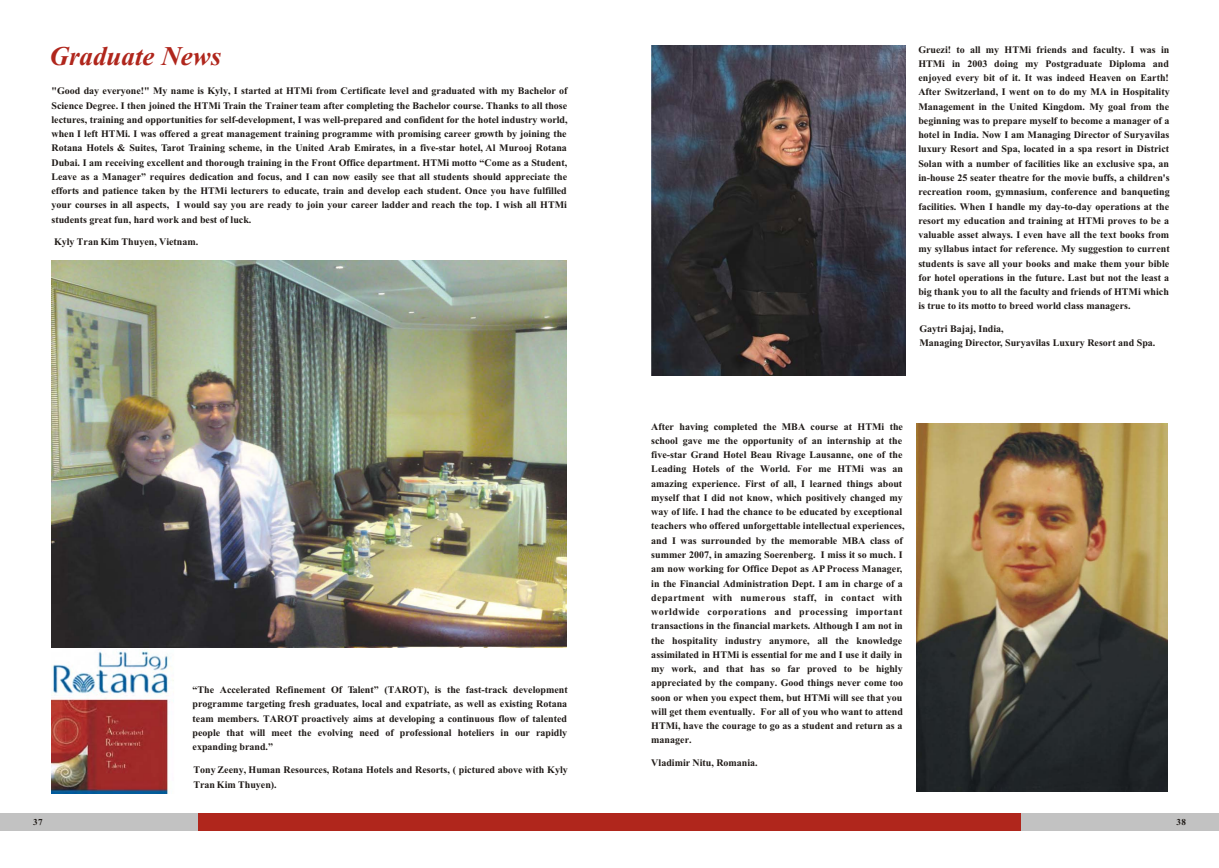
<style>
.page{position:relative;width:1219px;height:868px;background:#fff}
.page>*{position:absolute;margin:0;border:0;box-sizing:border-box;transform-origin:0 0}
.t1{font:italic 700 27px "Times New Roman";color:#b0261c}
.t2{font:700 10px/14.3px "Times New Roman CE";color:#1f1a17;text-align:justify}
.t3{font:700 9.1px "Times New Roman CE";color:#1f1a17}
</style>
<div class="page">
<div style="left:0;top:813px;width:609px;height:18px;background:#c2c2c2"></div>
<div style="left:198px;top:813px;width:411px;height:18px;background:#b0261c"></div>
<div style="left:609px;top:813px;width:610px;height:18px;background:#c2c2c2"></div>
<div style="left:609px;top:813px;width:411px;height:18px;background:#b0261c"></div>
<img style="left:51px;top:650px;width:123px;height:143px">
<img style="left:652px;top:46px;width:253px;height:329px">
<img style="left:51px;top:260px;width:516px;height:387px">
<img style="left:917px;top:424px;width:251px;height:368px">
<h1 class="t1" style="left:50px;top:46px;width:173px">Graduate News</h1>
<p class="t2" style="left:51px;top:85px;width:518px">"Good day everyone!" My name is Kyly, I started at HTMi from Certificate level and graduated with my Bachelor of Science Degree. I then joined the HTMi Train the Trainer team after completing the Bachelor course. Thanks to all those lectures, training and opportunities for self-development, I was well-prepared and confident for the hotel industry world, when I left HTMi. I was offered a great management training programme with promising career growth by joining the Rotana Hotels &amp; Suites, Tarot Training scheme, in the United Arab Emirates, in a five-star hotel, Al Murooj Rotana Dubai. I am receiving excellent and thorough training in the Front Office department. HTMi motto “Come as a Student, Leave as a Manager” requires dedication and focus, and I can now easily see that all students should appreciate the efforts and patience taken by the HTMi lecturers to educate, train and develop each student. Once you have fulfilled your courses in all aspects, I would say you are ready to join your career ladder and reach the top. I wish all HTMi students great fun, hard work and best of luck.</p>
<p class="t2" style="left:54px;top:235px;width:146px">Kyly Tran Kim Thuyen, Vietnam.</p>
<p class="t2" style="left:193px;top:684px;width:377px">“The Accelerated Refinement Of Talent” (TAROT), is the fast-track development programme targeting fresh graduates, local and expatriate, as well as existing Rotana team members. TAROT proactively aims at developing a continuous flow of talented people that will meet the evolving need of professional hoteliers in our rapidly expanding brand.”</p>
<p class="t2" style="left:193px;top:764px;width:376px">Tony Zeeny, Human Resources, Rotana Hotels and Resorts, ( pictured above with Kyly<br>Tran Kim Thuyen).</p>
<p class="t2" style="left:918px;top:43px;width:253px">Gruezi! to all my HTMi friends and faculty. I was in HTMi in 2003 doing my Postgraduate Diploma and enjoyed every bit of it. It was indeed Heaven on Earth!<br>After Switzerland, I went on to do my MA in Hospitality Management in the United Kingdom. My goal from the beginning was to prepare myself to become a manager of a hotel in India. Now I am Managing Director of Suryavilas luxury Resort and Spa, located in a spa resort in District Solan with a number of facilities like an exclusive spa, an in-house 25 seater theatre for the movie buffs, a children's recreation room, gymnasium, conference and banqueting facilities. When I handle my day-to-day operations at the resort my education and training at HTMi proves to be a valuable asset always. I even have all the text books from my syllabus intact for reference. My suggestion to current students is save all your books and make them your bible for hotel operations in the future. Last but not the least a big thank you to all the faculty and friends of HTMi which is true to its motto to breed world class managers.</p>
<p class="t2" style="left:919px;top:322px;width:238px">Gaytri Bajaj, India,<br>Managing Director, Suryavilas Luxury Resort and Spa.</p>
<p class="t2" style="left:651px;top:420px;width:255px;text-align:left">After having completed the MBA course at HTMi the school gave me the opportunity of an internship at the five-star Grand Hotel Beau Rivage Lausanne, one of the Leading Hotels of the World. For me HTMi was an amazing experience. First of all, I learned things about myself that I did not know, which positively changed my way of life. I had the chance to be educated by exceptional teachers who offered unforgettable intellectual experiences, and I was surrounded by the memorable MBA class of summer 2007, in amazing Soerenberg. I miss it so much. I am now working for Office Depot as AP Process Manager, in the Financial Administration Dept. I am in charge of a department with numerous staff, in contact with worldwide corporations and processing important transactions in the financial markets. Although I am not in the hospitality industry anymore, all the knowledge assimilated in HTMi is essential for me and I use it daily in my work, and that has so far proved to be highly appreciated by the company. Good things never come too soon or when you expect them, but HTMi will see that you will get them eventually. For all of you who want to attend HTMi, have the courage to go as a student and return as a manager.</p>
<p class="t2" style="left:651px;top:756px;width:108px">Vladimir Nitu, Romania.</p>
<p class="t3" style="left:33px;top:819px;width:11px">37</p>
<p class="t3" style="left:1176px;top:819px;width:11px">38</p>
</div>
